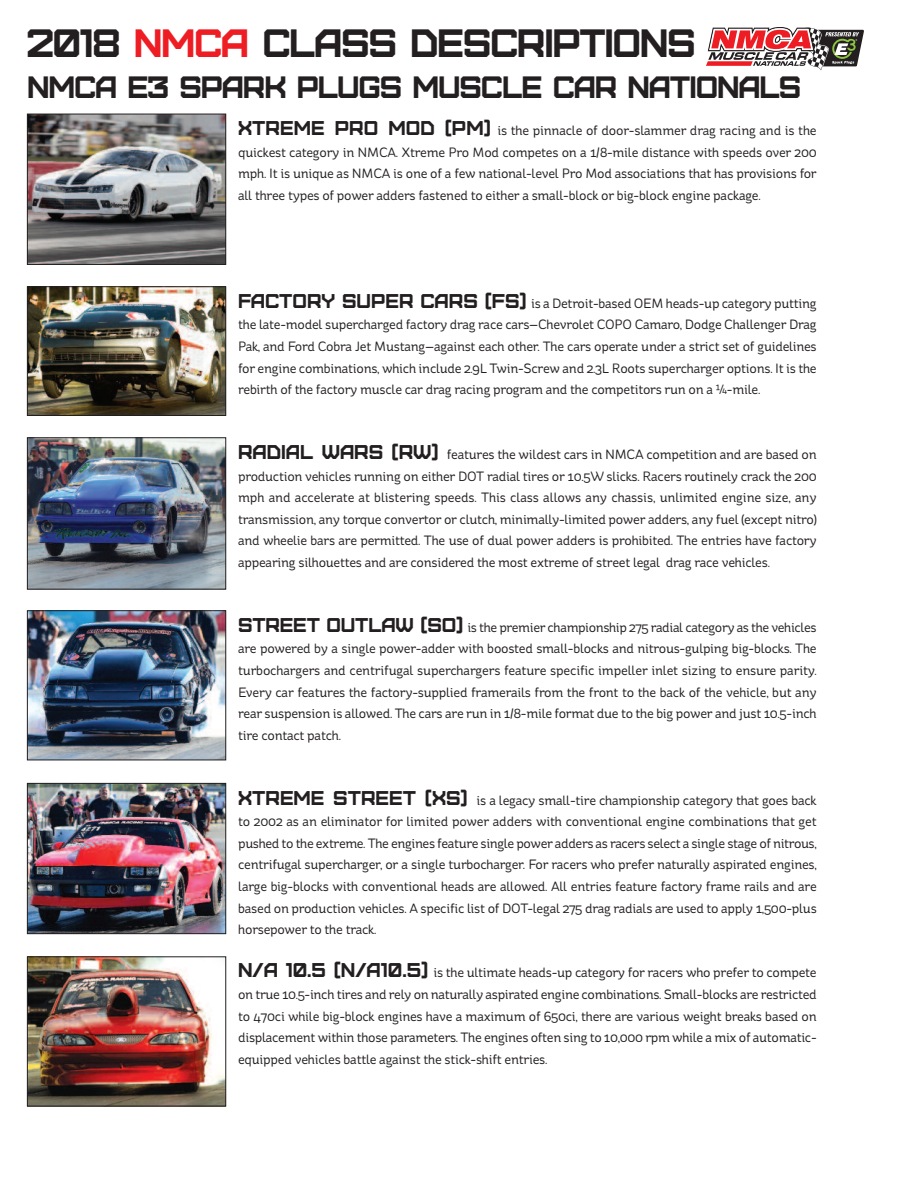
<style>
.page{position:relative;width:918px;height:1188px;background:#fff}
.page>*{position:absolute;margin:0;border:0;box-sizing:border-box;transform-origin:0 0}
.t1{font:39.45px "Furore";letter-spacing:-.035em;color:#231f20}
.t2{font:30.9px "Furore";letter-spacing:-.035em;color:#231f20}
.t3{font:13.5px/21.6px "St Ryde";letter-spacing:-.02em;color:#231f20;text-align:justify}
.s1{color:#ee1d23}
.s2{font-family:"Furore";font-size:19.95px}
</style>
<div class="page">
<img style="left:29px;top:116px;width:195px;height:147px">
<div style="left:27px;top:114px;width:199px;height:151px;border:1px solid #231f20"></div>
<img style="left:29px;top:288px;width:195px;height:126px">
<div style="left:27px;top:286px;width:199px;height:130px;border:1px solid #231f20"></div>
<img style="left:29px;top:439px;width:195px;height:149px">
<div style="left:27px;top:437px;width:199px;height:153px;border:1px solid #231f20"></div>
<img style="left:29px;top:612px;width:195px;height:146px">
<div style="left:27px;top:610px;width:199px;height:150px;border:1px solid #231f20"></div>
<img style="left:29px;top:785px;width:195px;height:147px">
<div style="left:27px;top:783px;width:199px;height:151px;border:1px solid #231f20"></div>
<img style="left:29px;top:958px;width:195px;height:146px">
<div style="left:27px;top:956px;width:199px;height:150px;border:1px solid #231f20"></div>
<svg style="left:706px;top:27px;width:158px;height:43px"></svg>
<h1 class="t1" style="left:27px;top:29px;width:670px">2018 <span class="s1">NMCA</span> CLASS DESCRIPTIONS</h1>
<h2 class="t2" style="left:27px;top:76px;width:776px">NMCA E3 SPARK PLUGS MUSCLE CAR NATIONALS</h2>
<p class="t3" style="left:238px;top:121px;width:580px"><span class="s2">XTREME PRO MOD (PM)</span> is the pinnacle of door-slammer drag racing and is the quickest category in NMCA. Xtreme Pro Mod competes on a 1/8-mile distance with speeds over 200 mph. It is unique as NMCA is one of a few national-level Pro Mod associations that has provisions for all three types of power adders fastened to either a small-block or big-block engine package.</p>
<p class="t3" style="left:238px;top:294px;width:580px"><span class="s2">FACTORY SUPER CARS (FS)</span> is a Detroit-based OEM heads-up category putting the late-model supercharged factory drag race cars—Chevrolet COPO Camaro, Dodge Challenger Drag Pak, and Ford Cobra Jet Mustang—against each other. The cars operate under a strict set of guidelines for engine combinations, which include 2.9L Twin-Screw and 2.3L Roots supercharger options. It is the rebirth of the factory muscle car drag racing program and the competitors run on a ¼-mile.</p>
<p class="t3" style="left:238px;top:445px;width:580px"><span class="s2">RADIAL WARS (RW)</span> features the wildest cars in NMCA competition and are based on production vehicles running on either DOT radial tires or 10.5W slicks. Racers routinely crack the 200 mph and accelerate at blistering speeds. This class allows any chassis, unlimited engine size, any transmission, any torque convertor or clutch, minimally-limited power adders, any fuel (except nitro) and wheelie bars are permitted. The use of dual power adders is prohibited. The entries have factory appearing silhouettes and are considered the most extreme of street legal drag race vehicles.</p>
<p class="t3" style="left:238px;top:618px;width:580px"><span class="s2">STREET OUTLAW (SO)</span> is the premier championship 275 radial category as the vehicles are powered by a single power-adder with boosted small-blocks and nitrous-gulping big-blocks. The turbochargers and centrifugal superchargers feature specific impeller inlet sizing to ensure parity.<br>Every car features the factory-supplied framerails from the front to the back of the vehicle, but any rear suspension is allowed. The cars are run in 1/8-mile format due to the big power and just 10.5-inch tire contact patch.</p>
<p class="t3" style="left:238px;top:791px;width:580px"><span class="s2">XTREME STREET (XS)</span> is a legacy small-tire championship category that goes back to 2002 as an eliminator for limited power adders with conventional engine combinations that get pushed to the extreme. The engines feature single power adders as racers select a single stage of nitrous, centrifugal supercharger, or a single turbocharger. For racers who prefer naturally aspirated engines, large big-blocks with conventional heads are allowed. All entries feature factory frame rails and are based on production vehicles. A specific list of DOT-legal 275 drag radials are used to apply 1,500-plus horsepower to the track.</p>
<p class="t3" style="left:238px;top:964px;width:580px"><span class="s2">N/A 10.5 (N/A10.5)</span> is the ultimate heads-up category for racers who prefer to compete on true 10.5-inch tires and rely on naturally aspirated engine combinations. Small-blocks are restricted to 470ci while big-block engines have a maximum of 650ci, there are various weight breaks based on displacement within those parameters. The engines often sing to 10,000 rpm while a mix of automatic&shy;equipped vehicles battle against the stick-shift entries.</p>
</div>
